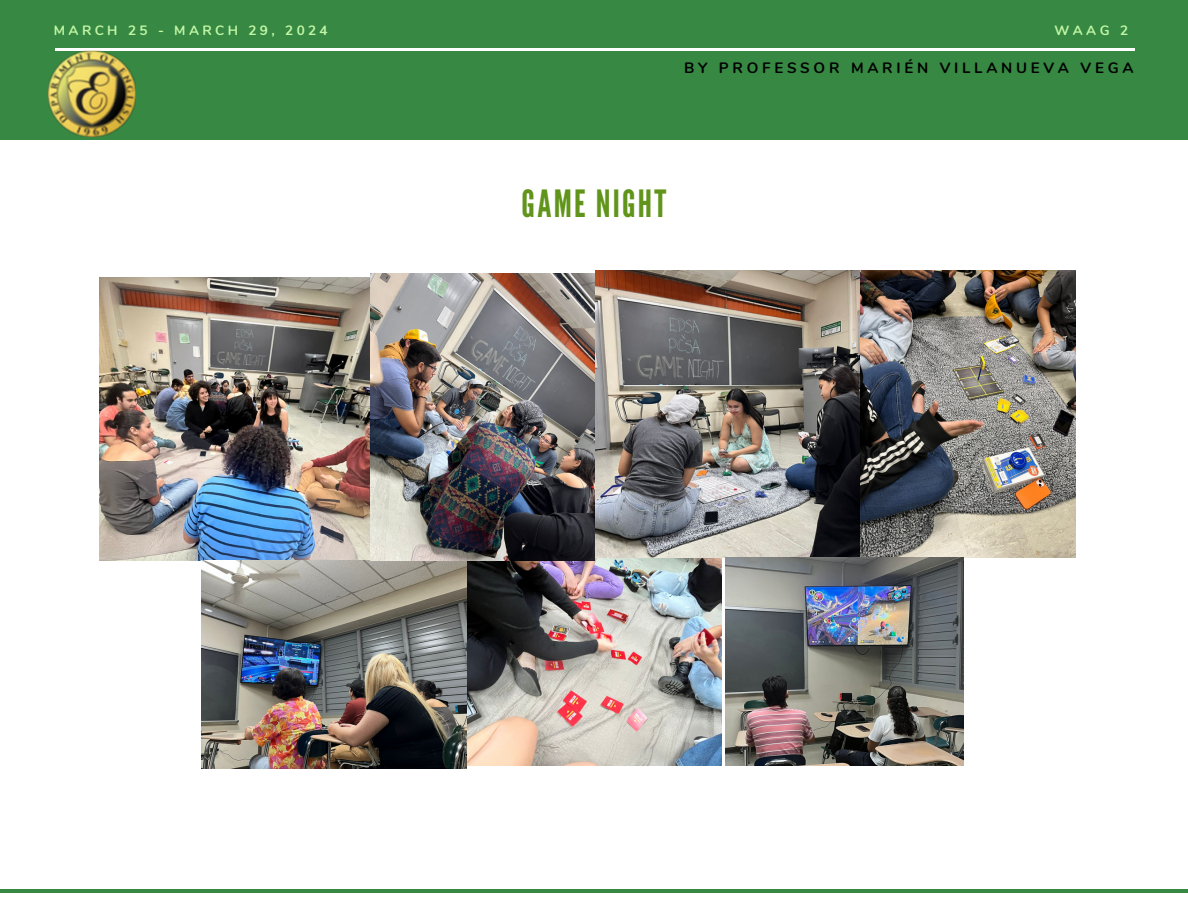
<style>
.page{position:relative;width:1188px;height:918px;background:#fff}
.page>*{position:absolute;margin:0;border:0;box-sizing:border-box;transform-origin:0 0}
.t1{font:37.5px "League Gothic";letter-spacing:.06em;color:#60941a}
.t2{font:700 15px "Nunito";letter-spacing:.25em;color:#000}
.t3{font:700 13.5px "Nunito";letter-spacing:.25em;color:#c2f6a5}
</style>
<div class="page">
<div style="left:0;top:0;width:1188px;height:140px;background:#368843"></div>
<hr style="left:55px;top:49px;width:1080px;height:2px;background:#fff">
<hr style="left:0;top:889px;width:1188px;height:3px;background:#368843">
<img style="left:48px;top:50px;width:87px;height:87px">
<img style="left:99px;top:277px;width:273px;height:284px">
<img style="left:466px;top:557px;width:255px;height:209px">
<img style="left:595px;top:270px;width:480px;height:287px">
<img style="left:201px;top:561px;width:266px;height:208px">
<img style="left:726px;top:557px;width:237px;height:209px">
<img style="left:371px;top:274px;width:224px;height:286px">
<p class="t3" style="left:54px;top:21px;width:275px">MARCH 25 - MARCH 29, 2024</p>
<p class="t3" style="left:1055px;top:21px;width:75px">WAAG 2</p>
<p class="t2" style="left:684px;top:58px;width:451px">BY PROFESSOR MARIÉN VILLANUEVA VEGA</p>
<p class="t1" style="left:522px;top:182px;width:146px">GAME NIGHT</p>
</div>
